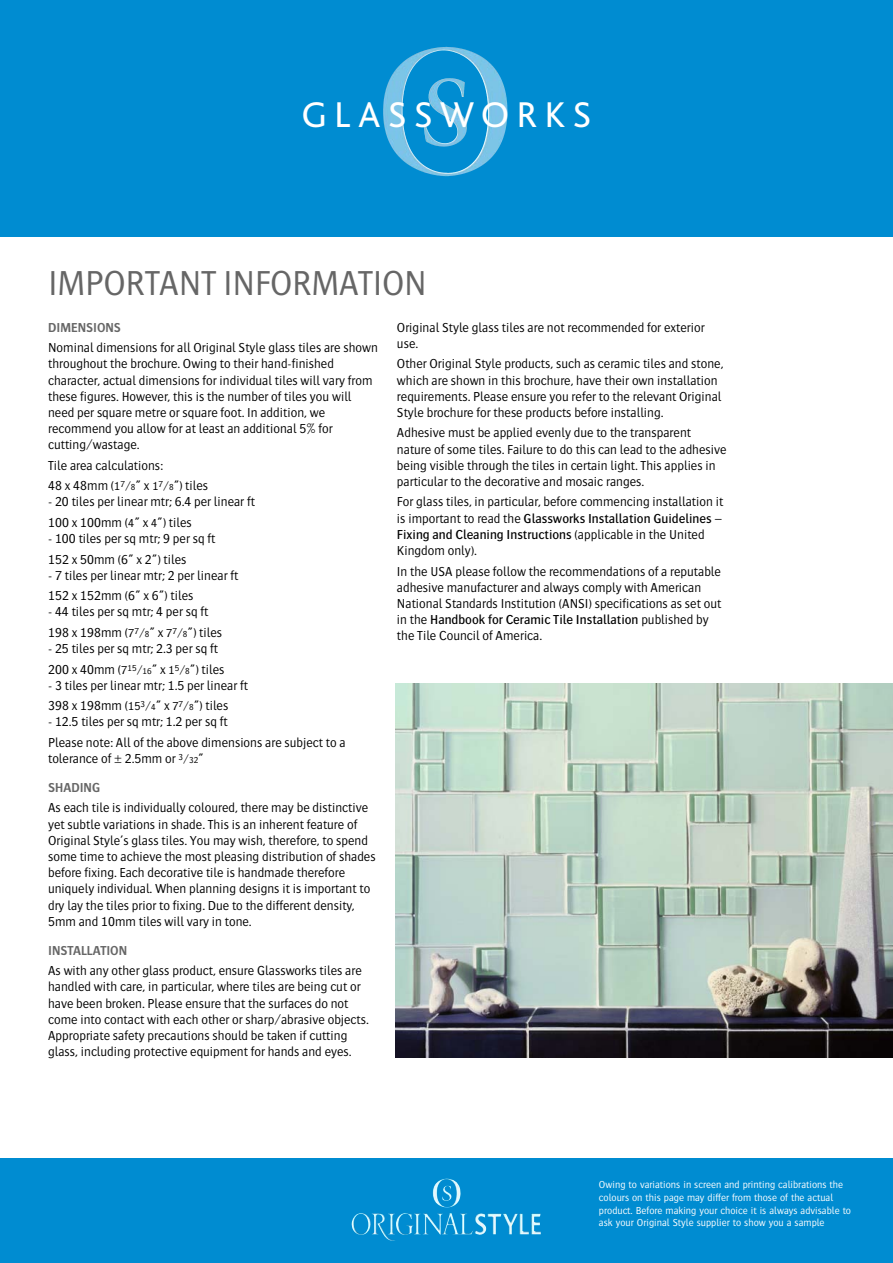
<style>
.page{position:relative;width:893px;height:1263px;background:#fff}
.page>*{position:absolute;margin:0;border:0;box-sizing:border-box;transform-origin:0 0}
.t1{font:37.5px "Bliss";letter-spacing:.205em;color:#fff}
.t2{font:300 36px "Bosis";letter-spacing:-.01em;color:#666}
.t3{font:300 13.5px/16.2px "Bosis";color:#000}
.t4{font:600 13.5px "Bosis";color:#666}
.t5{font:300 10.5px/12.6px "Bosis";color:#fff}
.s1{font-size:12px}
.s2{font-size:9px}
.s3{font-weight:600;color:#666}
.s4{font-weight:500}
</style>
<div class="page">
<div style="left:0;top:0;width:892px;height:237px;background:#008cd1"></div>
<img style="left:445px;top:47px;width:62px;height:57px">
<div style="left:0;top:1159px;width:892px;height:104px;background:#008cd1"></div>
<img style="left:352px;top:1179px;width:135px;height:57px">
<img style="left:395px;top:684px;width:497px;height:373px">
<h1 class="t1" style="left:302px;top:100px;width:291px">GLASSWORKS</h1>
<h2 class="t2" style="left:48px;top:269px;width:380px">IMPORTANT INFORMATION</h2>
<p class="t4" style="left:48px;top:322px;width:74px">DIMENSIONS</p>
<p class="t3" style="left:48px;top:340px;width:331px">Nominal dimensions for all Original Style glass tiles are shown throughout the brochure. Owing to their hand-finished character, actual dimensions for individual tiles will vary from these figures. However, this is the number of tiles you will need per square metre or square foot. In addition, we recommend you allow for at least an additional 5% for cutting/wastage.</p>
<p class="t3" style="left:48px;top:456px;width:162px;line-height:20.4px">Tile area calculations:<br>48 x 48mm (<span class="s1">1</span><sup>7</sup><span class="s1">/</span><span class="s2">8</span>” x <span class="s1">1</span><sup>7</sup><span class="s1">/</span><span class="s2">8</span>”) tiles</p>
<p class="t3" style="left:48px;top:493px;width:208px;line-height:20.4px">- 20 tiles per linear mtr; 6.4 per linear ft<br>100 x 100mm (<span class="s1">4</span>” x <span class="s1">4</span>”) tiles</p>
<p class="t3" style="left:48px;top:529px;width:169px;line-height:20.4px">- 100 tiles per sq mtr; 9 per sq ft<br>152 x 50mm (6” x 2”) tiles</p>
<p class="t3" style="left:48px;top:566px;width:192px;line-height:20.4px">- 7 tiles per linear mtr; 2 per linear ft<br>152 x 152mm (6” x 6”) tiles</p>
<p class="t3" style="left:48px;top:603px;width:175px;line-height:20.4px">- 44 tiles per sq mtr; 4 per sq ft<br>198 x 198mm (<span class="s1">7</span><sup>7</sup><span class="s1">/</span><span class="s2">8</span>” x <span class="s1">7</span><sup>7</sup><span class="s1">/</span><span class="s2">8</span>”) tiles</p>
<p class="t3" style="left:48px;top:639px;width:178px;line-height:20.4px">- 25 tiles per sq mtr; 2.3 per sq ft<br>200 x 40mm (<span class="s1">7</span><sup>15</sup><span class="s1">/</span><span class="s2">16</span>” x <span class="s1">1</span><sup>5</sup><span class="s1">/</span><span class="s2">8</span>”) tiles</p>
<p class="t3" style="left:48px;top:676px;width:201px;line-height:20.4px">- 3 tiles per linear mtr; 1.5 per linear ft<br>398 x 198mm (<span class="s1">15</span><sup>3</sup><span class="s1">/</span><span class="s2">4</span>” x <span class="s1">7</span><sup>7</sup><span class="s1">/</span><span class="s2">8</span>”) tiles</p>
<p class="t3" style="left:48px;top:713px;width:299px;line-height:20.4px">- 12.5 tiles per sq mtr; 1.2 per sq ft<br>Please note: All of the above dimensions are subject to a</p>
<p class="t3" style="left:48px;top:745px;width:157px;line-height:29px">tolerance of ± 2.5mm or <sup>3</sup><span class="s1">/</span><span class="s2">32</span>”<br><span class="s3">SHADING</span></p>
<p class="t3" style="left:48px;top:801px;width:329px">As each tile is individually coloured, there may be distinctive yet subtle variations in shade. This is an inherent feature of Original Style’s glass tiles. You may wish, therefore, to spend some time to achieve the most pleasing distribution of shades before fixing. Each decorative tile is handmade therefore uniquely individual. When planning designs it is important to dry lay the tiles prior to fixing. Due to the different density, 5mm and 10mm tiles will vary in tone.</p>
<p class="t4" style="left:48px;top:945px;width:81px">INSTALLATION</p>
<p class="t3" style="left:48px;top:964px;width:322px">As with any other glass product, ensure Glassworks tiles are handled with care, in particular, where tiles are being cut or have been broken. Please ensure that the surfaces do not come into contact with each other or sharp/abrasive objects.<br>Appropriate safety precautions should be taken if cutting glass, including protective equipment for hands and eyes.</p>
<p class="t3" style="left:397px;top:320px;width:309px">Original Style glass tiles are not recommended for exterior use.</p>
<p class="t3" style="left:397px;top:357px;width:328px">Other Original Style products, such as ceramic tiles and stone, which are shown in this brochure, have their own installation requirements. Please ensure you refer to the relevant Original Style brochure for these products before installing.</p>
<p class="t3" style="left:397px;top:426px;width:331px">Adhesive must be applied evenly due to the transparent nature of some tiles. Failure to do this can lead to the adhesive being visible through the tiles in certain light. This applies in particular to the decorative and mosaic ranges.</p>
<p class="t3" style="left:397px;top:495px;width:328px">For glass tiles, in particular, before commencing installation it is important to read the <span class="s4">Glassworks Installation Guidelines – Fixing and Cleaning Instructions</span> (applicable in the United Kingdom only).</p>
<p class="t3" style="left:397px;top:564px;width:326px">In the USA please follow the recommendations of a reputable adhesive manufacturer and always comply with American National Standards Institution (ANSI) specifications as set out in the <span class="s4">Handbook for Ceramic Tile Installation</span> published by the Tile Council of America.</p>
<p class="t5" style="left:599px;top:1179px;width:254px">Owing to variations in screen and printing calibrations the colours on this page may differ from those of the actual product. Before making your choice it is always advisable to ask your Original Style supplier to show you a sample</p>
</div>
